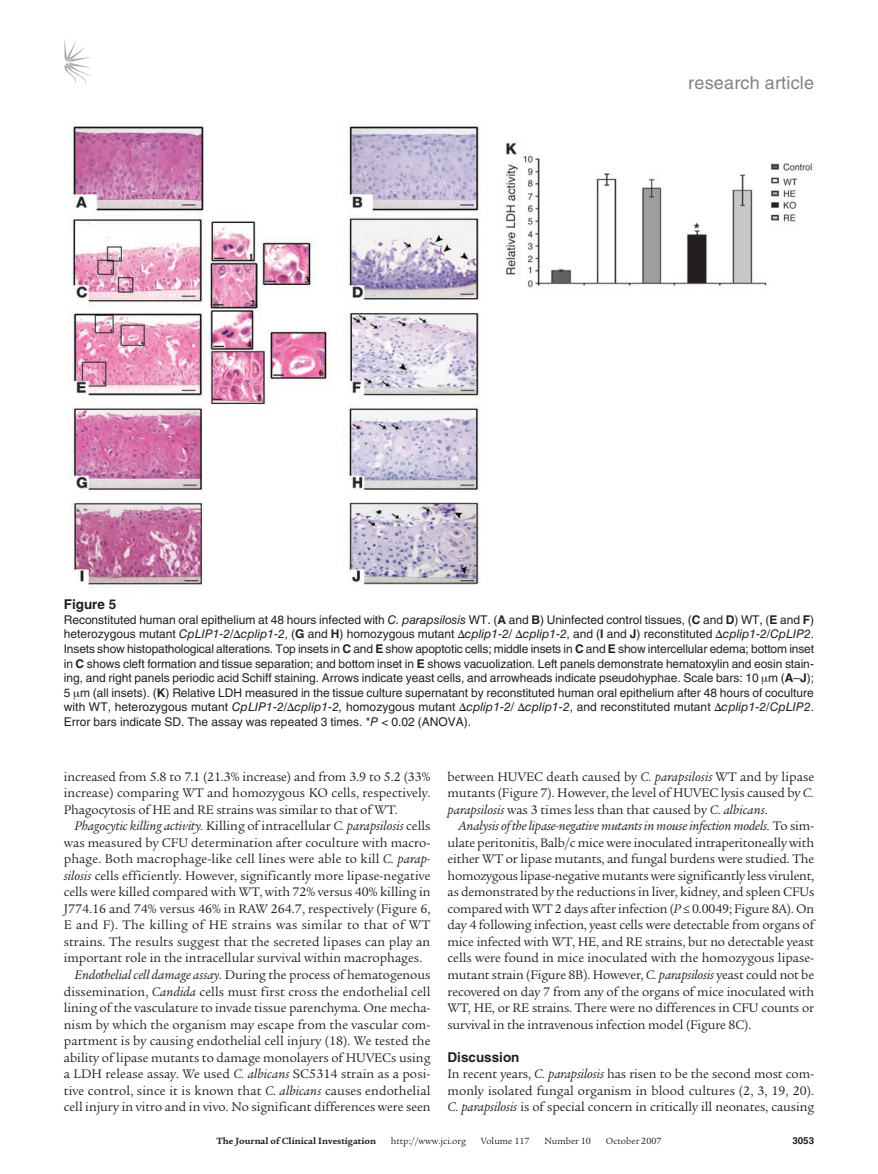
<style>
.page{position:relative;width:878px;height:1174px;background:#fff}
.page>*{position:absolute;margin:0;border:0;box-sizing:border-box;transform-origin:0 0}
.t1{font:18px "Helvetica LT Std";letter-spacing:.01em;color:#808285}
.t2{font:13.5px/16.5px "Legacy Serif Std";color:#231f20;text-align:justify}
.t3{font:italic 13.5px "Legacy Serif Std";color:#231f20}
.t4{font:13.5px "Legacy Serif Std";letter-spacing:.02em;color:#231f20}
.t5{font:700 13.5px "Helvetica LT Std";color:#231f20}
.t6{font:12px/14.7px "Helvetica LT Std";color:#231f20;text-align:justify}
.t7{font:9.75px "Legacy Serif Std";color:#231f20}
.t8{font:700 9.75px "Legacy Serif Std";color:#231f20}
.t9{font:700 9.75px "Helvetica LT Std";color:#231f20}
.s1{font-style:italic}
.s2{font-weight:700}
.s3{font-style:normal}
</style>
<div class="page">
<svg style="left:64px;top:39px;width:27px;height:45px"></svg>
<img style="left:71px;top:122px;width:742px;height:467px">
<h1 class="t1" style="left:688px;top:72px;width:127px">research article</h1>
<p class="t5" style="left:64px;top:596px;width:54px">Figure 5</p>
<p class="t6" style="left:64px;top:612px;width:751px">Reconstituted human oral epithelium at 48 hours infected with <span class="s1">C. parapsilosis</span> WT. (<span class="s2">A</span> and <span class="s2">B</span>) Uninfected control tissues, (<span class="s2">C</span> and <span class="s2">D</span>) WT, (<span class="s2">E</span> and <span class="s2">F</span>) heterozygous mutant <span class="s1">CpLIP1-2/Δcplip1-2</span>, (<span class="s2">G</span> and <span class="s2">H</span>) homozygous mutant <span class="s1">Δcplip1-2/ Δcplip1-2</span>, and (<span class="s2">I</span> and <span class="s2">J</span>) reconstituted <span class="s1">Δcplip1-2/CpLIP2</span>.<br>Insets show histopathological alterations. Top insets in <span class="s2">C</span> and <span class="s2">E</span> show apoptotic cells; middle insets in <span class="s2">C</span> and <span class="s2">E</span> show intercellular edema; bottom inset in <span class="s2">C</span> shows cleft formation and tissue separation; and bottom inset in <span class="s2">E</span> shows vacuolization. Left panels demonstrate hematoxylin and eosin stain&shy;ing, and right panels periodic acid Schiff staining. Arrows indicate yeast cells, and arrowheads indicate pseudohyphae. Scale bars: 10 m (<span class="s2">A</span>–<span class="s2">J</span>); 5 m (all insets). (<span class="s2">K</span>) Relative LDH measured in the tissue culture supernatant by reconstituted human oral epithelium after 48 hours of coculture with WT, heterozygous mutant <span class="s1">CpLIP1-2/Δcplip1-2,</span> homozygous mutant <span class="s1">Δcplip1-2/ Δcplip1-2</span>, and reconstituted mutant <span class="s1">Δcplip1-2/CpLIP2</span>.<br>Error bars indicate SD. The assay was repeated 3 times. *<span class="s1">P</span> &lt; 0.02 (ANOVA).</p>
<p class="t2" style="left:64px;top:768px;width:368px">increased from 5.8 to 7.1 (21.3% increase) and from 3.9 to 5.2 (33% increase) comparing WT and homozygous KO cells, respectively.<br>Phagocytosis of HE and RE strains was similar to that of WT.</p>
<p class="t3" style="left:74px;top:818px;width:357px">Phagocytic killing activity. <span class="s3">Killing of intracellular</span> C. parapsilosis <span class="s3">cells</span></p>
<p class="t2" style="left:64px;top:834px;width:368px">was measured by CFU determination after coculture with macro-</p>
<p class="t2" style="left:64px;top:851px;width:368px">phage. Both macrophage-like cell lines were able to kill <span class="s1">C. parap-</span></p>
<p class="t2" style="left:64px;top:867px;width:368px"><span class="s1">silosis</span> cells efficiently. However, significantly more lipase-negative</p>
<p class="t2" style="left:64px;top:884px;width:368px">cells were killed compared with WT, with 72% versus 40% killing in</p>
<p class="t2" style="left:64px;top:900px;width:368px">J774.16 and 74% versus 46% in RAW 264.7, respectively (Figure 6,</p>
<p class="t4" style="left:64px;top:917px;width:368px">E and F). The killing of HE strains was similar to that of WT</p>
<p class="t2" style="left:64px;top:933px;width:368px">strains. The results suggest that the secreted lipases can play an</p>
<p class="t2" style="left:64px;top:950px;width:360px">important role in the intracellular survival within macrophages.</p>
<p class="t2" style="left:74px;top:966px;width:357px"><span class="s1">Endothelial cell damage assay.</span> During the process of hematogenous</p>
<p class="t2" style="left:64px;top:983px;width:368px">dissemination, <span class="s1">Candida</span> cells must first cross the endothelial cell</p>
<p class="t2" style="left:64px;top:999px;width:368px">lining of the vasculature to invade tissue parenchyma. One mecha-</p>
<p class="t2" style="left:64px;top:1016px;width:368px">nism by which the organism may escape from the vascular com-</p>
<p class="t2" style="left:64px;top:1032px;width:368px">partment is by causing endothelial cell injury (18). We tested the</p>
<p class="t2" style="left:64px;top:1049px;width:368px">ability of lipase mutants to damage monolayers of HUVECs using</p>
<p class="t2" style="left:64px;top:1065px;width:368px">a LDH release assay. We used <span class="s1">C. albicans</span> SC5314 strain as a posi-</p>
<p class="t2" style="left:64px;top:1082px;width:368px">tive control, since it is known that <span class="s1">C. albicans</span> causes endothelial</p>
<p class="t2" style="left:64px;top:1098px;width:368px">cell injury in vitro and in vivo. No significant differences were seen</p>
<p class="t2" style="left:447px;top:768px;width:368px">between HUVEC death caused by <span class="s1">C. parapsilosis</span> WT and by lipase mutants (Figure 7). However, the level of HUVEC lysis caused by <span class="s1">C. parapsilosis</span> was 3 times less than that caused by <span class="s1">C. albicans</span>.</p>
<p class="t2" style="left:447px;top:818px;width:368px;text-indent:11px"><span class="s1">Analysis of the lipase-negative mutants in mouse infection models.</span> To sim&shy;ulate peritonitis, Balb/c mice were inoculated intraperitoneally with either WT or lipase mutants, and fungal burdens were studied. The homozygous lipase-negative mutants were significantly less virulent, as demonstrated by the reductions in liver, kidney, and spleen CFUs compared with WT 2 days after infection (<span class="s1">P</span> ≤ 0.0049; Figure 8A). On day 4 following infection, yeast cells were detectable from organs of mice infected with WT, HE, and RE strains, but no detectable yeast cells were found in mice inoculated with the homozygous lipase&shy;mutant strain (Figure 8B). However, <span class="s1">C. parapsilosis</span> yeast could not be recovered on day 7 from any of the organs of mice inoculated with WT, HE, or RE strains. There were no differences in CFU counts or survival in the intravenous infection model (Figure 8C).</p>
<p class="t5" style="left:447px;top:1048px;width:74px">Discussion</p>
<p class="t2" style="left:447px;top:1065px;width:368px">In recent years, <span class="s1">C. parapsilosis</span> has risen to be the second most com&shy;monly isolated fungal organism in blood cultures (2, 3, 19, 20).<br><span class="s1">C. parapsilosis</span> is of special concern in critically ill neonates, causing</p>
<p class="t8" style="left:216px;top:1135px;width:161px">The Journal of Clinical Investigation</p>
<p class="t7" style="left:391px;top:1135px;width:77px">http://www.jci.org</p>
<p class="t7" style="left:480px;top:1135px;width:50px">Volume 117</p>
<p class="t7" style="left:544px;top:1135px;width:48px">Number 10</p>
<p class="t7" style="left:605px;top:1135px;width:57px">October 2007</p>
<p class="t9" style="left:792px;top:1134px;width:23px">3053</p>
</div>
